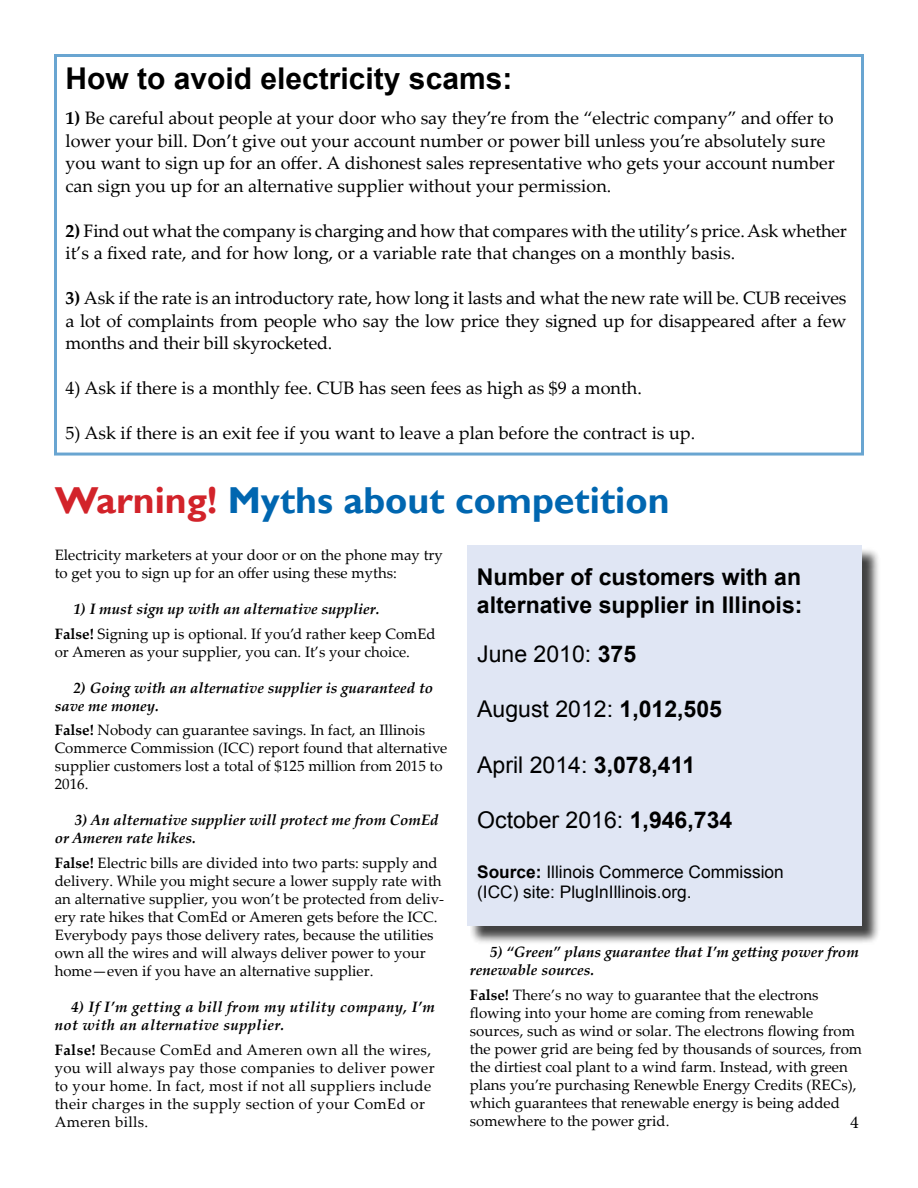
<style>
.page{position:relative;width:918px;height:1188px;background:#fff}
.page>*{position:absolute;margin:0;border:0;box-sizing:border-box;transform-origin:0 0}
.t1{font:700 37.5px "Gill Sans";color:#0066b0}
.t2{font:700 30px "Arial";color:#000}
.t3{font:23.1px "Arial";color:#000}
.t4{font:700 23.1px/27.6px "Arial";color:#000}
.t5{font:18px/22.5px "Palatino Linotype";color:#000}
.t6{font:18px "Minion Pro";color:#000}
.t7{font:17.25px/20.7px "Arial";color:#000}
.t8{font:15px/18px "Palatino Linotype";color:#000}
.t9{font:15px/18px "Palatino Linotype";letter-spacing:.025em;color:#000}
.t10{font:italic 700 15px/18px "Palatino Linotype";color:#000}
.t11{font:italic 700 15px/18px "Palatino Linotype";letter-spacing:.025em;color:#000}
.s1{font-weight:700}
.s2{color:#d2232a}
.s3{font-weight:700;font-style:italic}
</style>
<div class="page">
<div style="left:470px;top:548px;width:411px;height:397px;background:#000;opacity:.75"></div>
<div style="left:467px;top:545px;width:395px;height:381px;background:#e0e6f4"></div>
<h2 class="t2" style="left:66px;top:58px;width:448px">How to avoid electricity scams:</h2>
<p class="t5" style="left:66px;top:106px;width:771px"><span class="s1">1)</span> Be careful about people at your door who say they’re from the “electric company” and offer to lower your bill. Don’t give out your account number or power bill unless you’re absolutely sure you want to sign up for an offer. A dishonest sales representative who gets your account number can sign you up for an alternative supplier without your permission.</p>
<p class="t5" style="left:66px;top:219px;width:783px"><span class="s1">2)</span> Find out what the company is charging and how that compares with the utility’s price. Ask whether it’s a fixed rate, and for how long, or a variable rate that changes on a monthly basis.</p>
<p class="t5" style="left:66px;top:286px;width:783px;text-align:justify"><span class="s1">3)</span> Ask if the rate is an introductory rate, how long it lasts and what the new rate will be. CUB receives a lot of complaints from people who say the low price they signed up for disappeared after a few months and their bill skyrocketed.</p>
<p class="t5" style="left:66px;top:376px;width:578px">4) Ask if there is a monthly fee. CUB has seen fees as high as $9 a month.</p>
<p class="t5" style="left:66px;top:421px;width:631px">5) Ask if there is an exit fee if you want to leave a plan before the contract is up.</p>
<h1 class="t1" style="left:55px;top:478px;width:616px"><span class="s2">Warning!</span> Myths about competition</h1>
<p class="t8" style="left:55px;top:545px;width:390px">Electricity marketers at your door or on the phone may try to get you to sign up for an offer using these myths:</p>
<p class="t8" style="left:55px;top:596px;width:383px;line-height:24.8px;text-indent:19px"><span class="s3">1) I must sign up with an alternative supplier.<br></span><span class="s1">False!</span> Signing up is optional. If you’d rather keep ComEd</p>
<p class="t8" style="left:55px;top:642px;width:357px">or Ameren as your supplier, you can. It’s your choice.</p>
<p class="t10" style="left:55px;top:678px;width:380px;text-indent:19px">2) Going with an alternative supplier is guaranteed to save me money.</p>
<p class="t8" style="left:55px;top:721px;width:394px"><span class="s1">False!</span> Nobody can guarantee savings. In fact, an Illinois Commerce Commission (ICC) report found that alternative supplier customers lost a total of $125 million from 2015 to 2016.</p>
<p class="t10" style="left:55px;top:811px;width:385px;text-indent:20px">3) An alternative supplier will protect me from ComEd or Ameren rate hikes.</p>
<p class="t8" style="left:55px;top:854px;width:391px"><span class="s1">False!</span> Electric bills are divided into two parts: supply and delivery. While you might secure a lower supply rate with an alternative supplier, you won’t be protected from deliv&shy;ery rate hikes that ComEd or Ameren gets before the ICC.<br>Everybody pays those delivery rates, because the utilities own all the wires and will always deliver power to your home—even if you have an alternative supplier.</p>
<p class="t11" style="left:55px;top:998px;width:382px;text-indent:16px">4) If I’m getting a bill from my utility company, I’m not with an alternative supplier.</p>
<p class="t9" style="left:55px;top:1040px;width:381px"><span class="s1">False!</span> Because ComEd and Ameren own all the wires, you will always pay those companies to deliver power to your home. In fact, most if not all suppliers include their charges in the supply section of your ComEd or Ameren bills.</p>
<h3 class="t4" style="left:477px;top:564px;width:327px">Number of customers with an alternative supplier in Illinois:</h3>
<h3 class="t3" style="left:477px;top:639px;width:160px">June 2010: <span class="s1">375</span></h3>
<h3 class="t3" style="left:477px;top:694px;width:246px">August 2012: <span class="s1">1,012,505</span></h3>
<h3 class="t3" style="left:477px;top:749px;width:219px">April 2014: <span class="s1">3,078,411</span></h3>
<h3 class="t3" style="left:477px;top:805px;width:257px">October 2016: <span class="s1">1,946,734</span></h3>
<p class="t7" style="left:477px;top:861px;width:308px"><span class="s1">Source:</span> Illinois Commerce Commission (ICC) site: PlugInIllinois.org.</p>
<p class="t10" style="left:470px;top:942px;width:390px;text-indent:20px">5) “Green” plans guarantee that I’m getting power from renewable sources.</p>
<p class="t8" style="left:470px;top:985px;width:394px"><span class="s1">False!</span> There’s no way to guarantee that the electrons flowing into your home are coming from renewable sources, such as wind or solar. The electrons flowing from the power grid are being fed by thousands of sources, from the dirtiest coal plant to a wind farm. Instead, with green plans you’re purchasing Renewble Energy Credits (RECs), which guarantees that renewable energy is being added somewhere to the power grid.</p>
<p class="t6" style="left:850px;top:1110px;width:10px">4</p>
</div>
